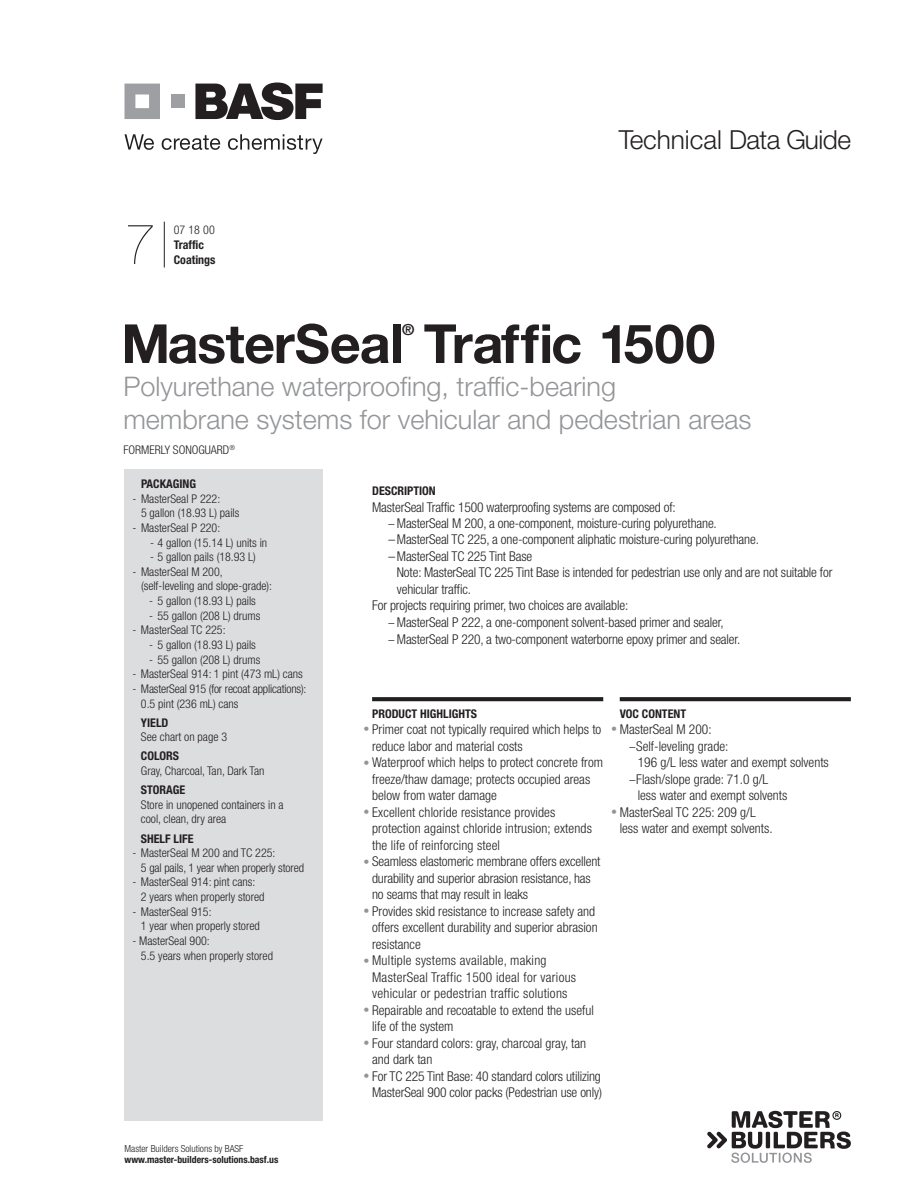
<style>
.page{position:relative;width:918px;height:1188px;background:#fff}
.page>*{position:absolute;margin:0;border:0;box-sizing:border-box;transform-origin:0 0}
.t1{font:200 57px "Helvetica Neue LT Std";color:#231f20}
.t2{font:700 54px "Helvetica Neue LT Std";letter-spacing:-.015em;color:#231f20}
.t3{font:300 27px/33px "Helvetica Neue LT Std";color:#939598}
.t4{font:300 26.25px "Helvetica Neue LT Std";letter-spacing:-.015em;color:#231f20}
.t5{font:700 15.3px "Helvetica Neue LT Std";color:#231f20}
.t6{font:300 condensed 13.5px/16.5px "Helvetica Neue LT Std";color:#231f20}
.t7{font:300 condensed 13.5px/16.5px "Helvetica Neue LT Std";letter-spacing:.02em;color:#231f20}
.t8{font:300 condensed 12px/14.7px "Helvetica Neue LT Std";color:#231f20}
.t9{font:700 condensed 12px "Helvetica Neue LT Std";color:#231f20}
.t10{font:700 condensed 9.75px "Helvetica Neue LT Std";color:#231f20}
.t11{font:300 condensed 9.75px "Helvetica Neue LT Std";color:#231f20}
.s1{font-size:12px}
.s2{font-size:12px;color:#939598}
</style>
<div class="page">
<svg style="left:620px;top:697px;width:231px;height:4px"></svg>
<svg style="left:372px;top:697px;width:231px;height:4px"></svg>
<hr style="left:164px;top:222px;width:1px;height:45px;background:#231f20">
<div style="left:125px;top:469px;width:198px;height:651px;background:#dcdddf"></div>
<svg style="left:707px;top:1111px;width:144px;height:52px"></svg>
<svg style="left:125px;top:84px;width:35px;height:35px"></svg>
<div style="left:171px;top:94px;width:14px;height:14px;background:#9d9fa2"></div>
<svg style="left:195px;top:83px;width:128px;height:37px"></svg>
<svg style="left:125px;top:134px;width:29px;height:16px"></svg>
<svg style="left:162px;top:135px;width:58px;height:15px"></svg>
<svg style="left:228px;top:134px;width:95px;height:20px"></svg>
<h1 class="t1" style="left:125px;top:211px;width:33px">7</h1>
<p class="t8" style="left:174px;top:222px;width:42px">07 18 00</p>
<p class="t9" style="left:174px;top:237px;width:32px">Traffic</p>
<p class="t9" style="left:174px;top:252px;width:43px">Coatings</p>
<h3 class="t4" style="left:619px;top:123px;width:234px">Technical Data Guide</h3>
<h2 class="t2" style="left:121px;top:310px;width:596px">MasterSeal Traffic 1500</h2>
<p class="t5" style="left:402px;top:320px;width:14px">®</p>
<h3 class="t3" style="left:123px;top:369px;width:630px">Polyurethane waterproofing, traffic-bearing<br>membrane systems for vehicular and pedestrian areas</h3>
<p class="t8" style="left:123px;top:442px;width:113px">FORMERLY SONOGUARD<sup>®</sup></p>
<p class="t9" style="left:141px;top:477px;width:57px">PACKAGING</p>
<p class="t8" style="left:141px;top:491px;width:100px;text-indent:-9px">- MasterSeal P 222:<br>5 gallon (18.93 L) pails</p>
<p class="t8" style="left:132px;top:520px;width:89px">- MasterSeal P 220:</p>
<p class="t8" style="left:150px;top:535px;width:119px">- 4 gallon (15.14 L) units in</p>
<p class="t8" style="left:150px;top:550px;width:107px">- 5 gallon pails (18.93 L)</p>
<p class="t8" style="left:141px;top:564px;width:133px;text-indent:-9px">- MasterSeal M 200, (self-leveling and slope-grade):</p>
<p class="t8" style="left:149px;top:593px;width:108px">- 5 gallon (18.93 L) pails</p>
<p class="t8" style="left:149px;top:608px;width:113px">- 55 gallon (208 L) drums</p>
<p class="t8" style="left:132px;top:623px;width:95px">- MasterSeal TC 225:</p>
<p class="t8" style="left:149px;top:637px;width:108px">- 5 gallon (18.93 L) pails</p>
<p class="t8" style="left:149px;top:652px;width:113px">- 55 gallon (208 L) drums</p>
<p class="t8" style="left:132px;top:667px;width:172px">- MasterSeal 914: 1 pint (473 mL) cans</p>
<p class="t8" style="left:141px;top:681px;width:167px;text-indent:-9px">- MasterSeal 915 (for recoat applications):<br>0.5 pint (236 mL) cans</p>
<p class="t9" style="left:141px;top:715px;width:29px">YIELD</p>
<p class="t8" style="left:141px;top:730px;width:88px">See chart on page 3</p>
<p class="t9" style="left:141px;top:749px;width:40px">COLORS</p>
<p class="t8" style="left:141px;top:763px;width:125px">Gray, Charcoal, Tan, Dark Tan</p>
<p class="t9" style="left:141px;top:783px;width:46px">STORAGE</p>
<p class="t8" style="left:141px;top:797px;width:144px">Store in unopened containers in a cool, clean, dry area</p>
<p class="t9" style="left:141px;top:831px;width:54px">SHELF LIFE</p>
<p class="t8" style="left:141px;top:845px;width:165px;text-indent:-9px">- MasterSeal M 200 and TC 225:<br>5 gal pails, 1 year when properly stored</p>
<p class="t8" style="left:141px;top:875px;width:125px;text-indent:-9px">- MasterSeal 914: pint cans:<br>2 years when properly stored</p>
<p class="t8" style="left:141px;top:904px;width:120px;text-indent:-9px">- MasterSeal 915:<br>1 year when properly stored</p>
<p class="t8" style="left:141px;top:933px;width:134px;text-indent:-9px">- MasterSeal 900:<br>5.5 years when properly stored</p>
<p class="t11" style="left:125px;top:1143px;width:120px">Master Builders Solutions by BASF</p>
<p class="t10" style="left:125px;top:1153px;width:155px">www.master-builders-solutions.basf.us</p>
<p class="t9" style="left:372px;top:483px;width:65px">DESCRIPTION</p>
<p class="t6" style="left:372px;top:498px;width:305px">MasterSeal Traffic 1500 waterproofing systems are composed of:</p>
<p class="t6" style="left:389px;top:515px;width:372px"><span class="s1">–</span> MasterSeal M 200, a one-component, moisture-curing polyurethane. –MasterSeal TC 225, a one-component aliphatic moisture-curing polyurethane. –MasterSeal TC 225 Tint Base</p>
<p class="t6" style="left:397px;top:564px;width:437px">Note: MasterSeal TC 225 Tint Base is intended for pedestrian use only and are not suitable for</p>
<p class="t6" style="left:397px;top:581px;width:76px">vehicular traffic.</p>
<p class="t6" style="left:372px;top:597px;width:258px">For projects requiring primer, two choices are available:</p>
<p class="t6" style="left:389px;top:614px;width:336px"><span class="s1">–</span> MasterSeal P 222, a one-component solvent-based primer and sealer,</p>
<p class="t6" style="left:389px;top:630px;width:353px"><span class="s1">–</span> MasterSeal P 220, a two-component waterborne epoxy primer and sealer.</p>
<p class="t9" style="left:372px;top:706px;width:107px">PRODUCT HIGHLIGHTS</p>
<p class="t6" style="left:372px;top:721px;width:231px;text-indent:-9px"><span class="s2">•</span> Primer coat not typically required which helps to reduce labor and material costs</p>
<p class="t6" style="left:372px;top:754px;width:232px;text-indent:-9px"><span class="s2">•</span> Waterproof which helps to protect concrete from freeze/thaw damage; protects occupied areas below from water damage</p>
<p class="t6" style="left:372px;top:804px;width:221px;text-indent:-9px"><span class="s2">•</span> Excellent chloride resistance provides protection against chloride intrusion; extends the life of reinforcing steel</p>
<p class="t6" style="left:372px;top:853px;width:230px;text-indent:-9px"><span class="s2">•</span> Seamless elastomeric membrane offers excellent durability and superior abrasion resistance, has no seams that may result in leaks</p>
<p class="t6" style="left:372px;top:903px;width:227px;text-indent:-9px"><span class="s2">•</span> Provides skid resistance to increase safety and offers excellent durability and superior abrasion resistance</p>
<p class="t7" style="left:372px;top:952px;width:206px;text-indent:-9px"><span class="s2">•</span> Multiple systems available, making<br>MasterSeal Traffic 1500 ideal for various vehicular or pedestrian traffic solutions</p>
<p class="t6" style="left:372px;top:1002px;width:223px;text-indent:-9px"><span class="s2">•</span> Repairable and recoatable to extend the useful life of the system</p>
<p class="t6" style="left:372px;top:1035px;width:216px;text-indent:-9px"><span class="s2">•</span> Four standard colors: gray, charcoal gray, tan and dark tan</p>
<p class="t6" style="left:363px;top:1068px;width:240px;text-align:right"><span class="s2">•</span> For TC 225 Tint Base: 40 standard colors utilizing<br>MasterSeal 900 color packs (Pedestrian use only)</p>
<p class="t9" style="left:620px;top:706px;width:68px">VOC CONTENT</p>
<p class="t6" style="left:611px;top:721px;width:102px"><span class="s2">•</span> MasterSeal M 200:</p>
<p class="t6" style="left:630px;top:738px;width:100px"><span class="s1">–</span>Self-leveling grade:</p>
<p class="t6" style="left:638px;top:754px;width:193px">196 g/L less water and exempt solvents</p>
<p class="t6" style="left:630px;top:771px;width:140px"><span class="s1">–</span>Flash/slope grade: 71.0 g/L</p>
<p class="t6" style="left:638px;top:787px;width:151px">less water and exempt solvents</p>
<p class="t6" style="left:620px;top:804px;width:154px;text-indent:-9px"><span class="s2">•</span> MasterSeal TC 225: 209 g/L less water and exempt solvents.</p>
</div>
